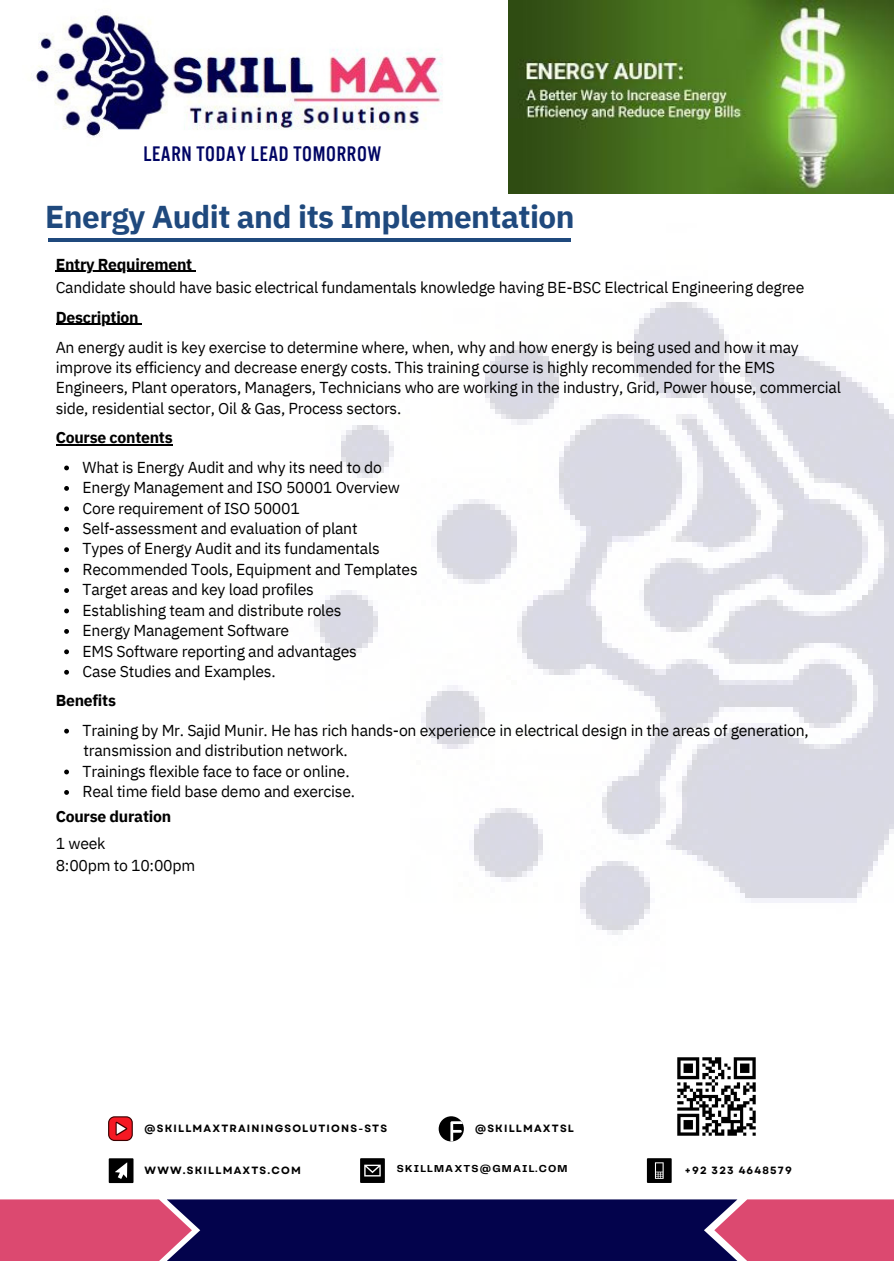
<style>
.page{position:relative;width:894px;height:1264px;background:#fff}
.page>*{position:absolute;margin:0;border:0;box-sizing:border-box;transform-origin:0 0}
.t1{font:700 31.5px "IBM Plex Sans";letter-spacing:-.015em;color:#1f497d}
.t2{font:21.75px "Alternate Gothic Pro No 3";letter-spacing:.03em;color:#000564}
.t3{font:15.75px/30px "IBM Plex Sans";letter-spacing:-.015em;color:#000}
.t4{font:700 15.75px/26.4px "IBM Plex Sans";letter-spacing:-.015em;color:#000}
.t5{font:700 10.5px "Garet";letter-spacing:.11em;color:#000}
.t6{font:700 10.5px "Telegraf";letter-spacing:.11em;color:#000}
.s1{font-weight:700}
.s2{font-weight:400}
</style>
<div class="page">
<div style="left:192px;top:1199px;width:522px;height:61px;background:#03034c"></div>
<div style="left:714px;top:1199px;width:179px;height:61px;background:#dc4970"></div>
<div style="left:0;top:1199px;width:192px;height:61px;background:#dc4970"></div>
<div style="left:646px;top:1158px;width:25px;height:24px;background:#000"></div>
<svg style="left:654px;top:1162px;width:9px;height:16px"></svg>
<div style="left:360px;top:1158px;width:25px;height:24px;background:#000"></div>
<svg style="left:364px;top:1164px;width:16px;height:12px"></svg>
<div style="left:109px;top:1158px;width:24px;height:24px;background:#000"></div>
<svg style="left:115px;top:1162px;width:12px;height:16px"></svg>
<img style="left:33px;top:14px;width:410px;height:124px">
<img style="left:240px;top:238px;width:653px;height:697px">
<hr style="left:48px;top:239px;width:427px;height:3px;background:#1f497d">
<hr style="left:56px;top:271px;width:136px;height:1px;background:#000">
<hr style="left:56px;top:324px;width:82px;height:1px;background:#000">
<hr style="left:56px;top:444px;width:116px;height:1px;background:#000">
<svg style="left:64px;top:465px;width:5px;height:5px"></svg>
<svg style="left:64px;top:486px;width:5px;height:5px"></svg>
<svg style="left:64px;top:506px;width:5px;height:5px"></svg>
<svg style="left:64px;top:527px;width:5px;height:4px"></svg>
<svg style="left:64px;top:547px;width:5px;height:5px"></svg>
<svg style="left:64px;top:567px;width:5px;height:5px"></svg>
<svg style="left:64px;top:588px;width:5px;height:5px"></svg>
<svg style="left:64px;top:608px;width:5px;height:5px"></svg>
<svg style="left:64px;top:629px;width:5px;height:4px"></svg>
<svg style="left:64px;top:649px;width:5px;height:5px"></svg>
<svg style="left:64px;top:670px;width:5px;height:4px"></svg>
<svg style="left:64px;top:728px;width:5px;height:5px"></svg>
<svg style="left:64px;top:769px;width:5px;height:5px"></svg>
<svg style="left:64px;top:790px;width:5px;height:4px"></svg>
<svg style="left:108px;top:1116px;width:25px;height:24px"></svg>
<svg style="left:109px;top:1117px;width:23px;height:22px"></svg>
<div style="left:438px;top:1116px;width:25px;height:24px;background:#000;border-radius:50%"></div>
<svg style="left:450px;top:1121px;width:13px;height:19px"></svg>
<img style="left:677px;top:1057px;width:79px;height:79px">
<hr style="left:145px;top:239px;width:426px;height:3px;background:#1f497d">
<img style="left:508px;top:0;width:385px;height:194px">
<h4 class="t2" style="left:143px;top:143px;width:239px">LEARN TODAY LEAD TOMORROW</h4>
<p class="t1" style="left:45px;top:196px;width:530px">Energy Audit and its Implementation</p>
<p class="t3" style="left:56px;top:252px;width:749px;line-height:22.8px"><span class="s1">Entry Requirement<br></span>Candidate should have basic electrical fundamentals knowledge having BE-BSC Electrical Engineering degree</p>
<h2 class="t3" style="left:56px;top:301px;width:744px"><span class="s1">Description<br></span>An energy audit is key exercise to determine where, when, why and how energy is being used and how it may</h2>
<h2 class="t3" style="left:56px;top:357px;width:786px;line-height:20.4px">improve its efficiency and decrease energy costs. This training course is highly recommended for the EMS<br>Engineers, Plant operators, Managers, Technicians who are working in the industry, Grid, Power house, commercial side, residential sector, Oil &amp; Gas, Process sectors.</h2>
<h2 class="t3" style="left:83px;top:422px;width:300px;text-indent:-27px"><span class="s1">Course contents<br></span>What is Energy Audit and why its need to do</h2>
<h2 class="t3" style="left:83px;top:472px;width:319px">Energy Management and ISO 50001 Overview</h2>
<h1 class="t3" style="left:83px;top:492px;width:219px">Core requirement of ISO 50001</h1>
<p class="t3" style="left:83px;top:513px;width:276px">Self-assessment and evaluation of plant</p>
<p class="t3" style="left:83px;top:533px;width:298px">Types of Energy Audit and its fundamentals</p>
<p class="t3" style="left:83px;top:554px;width:336px">Recommended Tools, Equipment and Templates</p>
<h4 class="t3" style="left:83px;top:574px;width:232px">Target areas and key load profiles</h4>
<p class="t3" style="left:83px;top:595px;width:260px">Establishing team and distribute roles</p>
<p class="t3" style="left:83px;top:615px;width:208px">Energy Management Software</p>
<p class="t3" style="left:83px;top:635px;width:275px">EMS Software reporting and advantages</p>
<p class="t3" style="left:83px;top:656px;width:194px">Case Studies and Examples.</p>
<p class="t4" style="left:56px;top:686px;width:62px">Benefits</p>
<p class="t3" style="left:83px;top:715px;width:727px">Training by Mr. Sajid Munir. He has rich hands-on experience in electrical design in the areas of generation,</p>
<p class="t3" style="left:84px;top:735px;width:265px">transmission and distribution network.</p>
<p class="t3" style="left:83px;top:756px;width:268px">Trainings flexible face to face or online.</p>
<p class="t3" style="left:83px;top:776px;width:274px">Real time field base demo and exercise.</p>
<p class="t4" style="left:56px;top:803px;width:117px">Course duration<br><span class="s2">1 week</span></p>
<p class="t3" style="left:56px;top:849px;width:141px">8:00pm to 10:00pm</p>
<p class="t5" style="left:145px;top:1121px;width:244px">@SKILLMAXTRAININGSOLUTIONS-STS</p>
<p class="t5" style="left:475px;top:1121px;width:100px">@SKILLMAXTSL</p>
<p class="t5" style="left:145px;top:1162px;width:158px">WWW.SKILLMAXTS.COM</p>
<h4 class="t6" style="left:397px;top:1164px;width:172px">SKILLMAXTS@GMAIL.COM</h4>
<p class="t5" style="left:684px;top:1162px;width:108px">+92 323 4648579</p>
</div>
